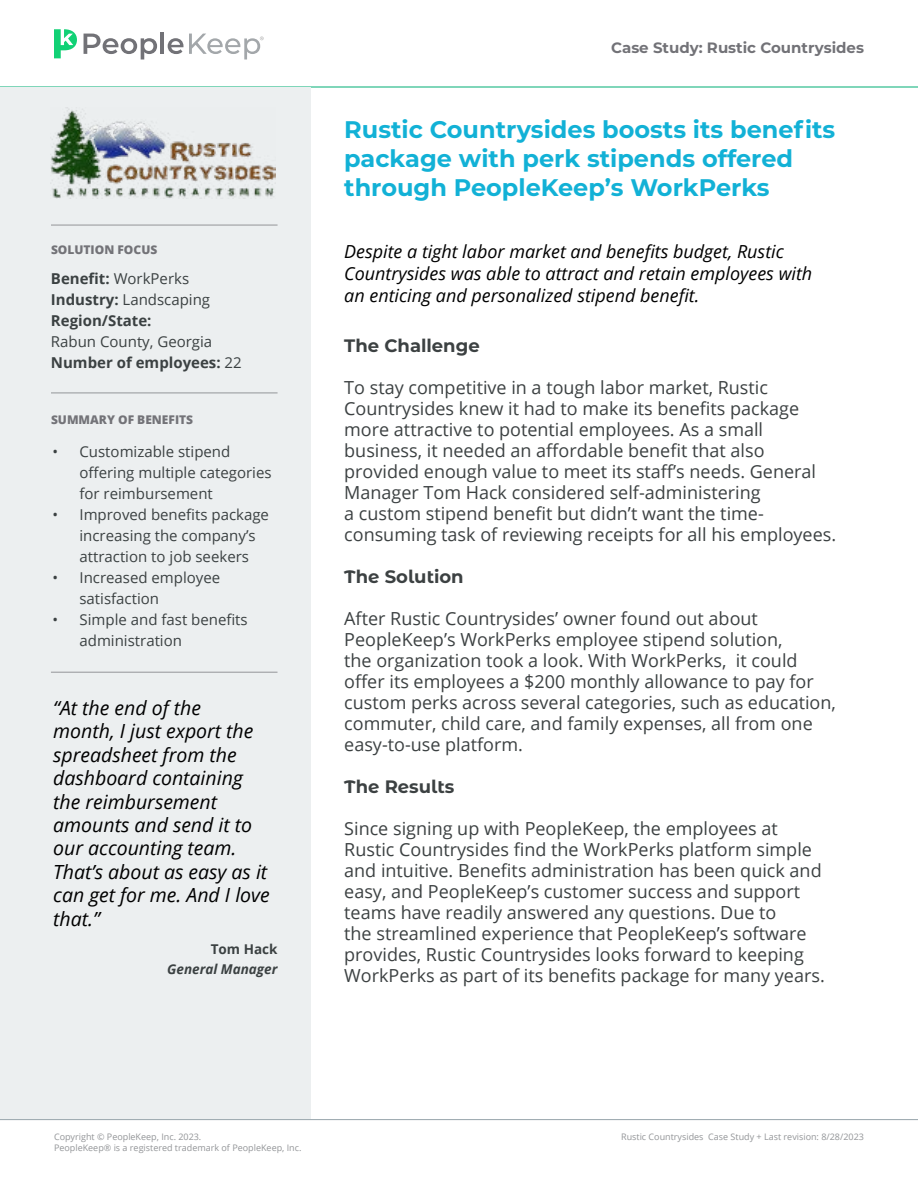
<style>
.page{position:relative;width:918px;height:1188px;background:#fff}
.page>*{position:absolute;margin:0;border:0;box-sizing:border-box;transform-origin:0 0}
.t1{font:700 24px/28.8px "Montserrat";color:#12b1d6}
.t2{font:italic 19.5px/23.4px "Open Sans";color:#000}
.t3{font:18px/21px "Open Sans";color:#3c4142}
.t4{font:italic 18px/21.6px "Open Sans";color:#000}
.t5{font:700 18px "Montserrat Alternates";color:#3c4142}
.t6{font:700 18px "Montserrat";color:#3c4142}
.t7{font:15px/21px "Open Sans";color:#3b4142}
.t8{font:700 15px/21px "Open Sans";color:#3b4142}
.t9{font:700 15px "Montserrat";color:#727277}
.t10{font:italic 700 13.5px "Open Sans";color:#3b4142}
.t11{font:700 13.5px "Open Sans";color:#3b4142}
.t12{font:800 12px "Open Sans";color:#737378}
.t13{font:9px/10.8px "Open Sans";color:#939598}
.s1{font-weight:400}
.s2{font-weight:700}
</style>
<div class="page">
<hr style="left:0;top:87px;width:918px;height:1px;background:#00af74">
<hr style="left:0;top:1119px;width:918px;height:1px;background:#96a4aa">
<svg style="left:54px;top:29px;width:23px;height:29px"></svg>
<svg style="left:84px;top:34px;width:73px;height:25px"></svg>
<hr style="left:161px;top:32px;width:3px;height:22px;background:#727277">
<svg style="left:168px;top:34px;width:96px;height:25px"></svg>
<div style="left:0;top:87px;width:310px;height:1032px;background:#eceff0"></div>
<hr style="left:51px;top:225px;width:227px;height:1px;background:#939598">
<hr style="left:51px;top:393px;width:227px;height:1px;background:#939598">
<hr style="left:51px;top:672px;width:226px;height:1px;background:#939598">
<img style="left:51px;top:107px;width:224px;height:92px">
<p class="t9" style="left:611px;top:36px;width:254px">Case Study: Rustic Countrysides</p>
<p class="t12" style="left:51px;top:240px;width:108px">SOLUTION FOCUS</p>
<p class="t8" style="left:51px;top:267px;width:161px">Benefit: <span class="s1">WorkPerks<br></span>Industry: <span class="s1">Landscaping<br></span>Region/State:</p>
<p class="t7" style="left:51px;top:330px;width:192px">Rabun County, Georgia<br><span class="s2">Number of employees:</span> 22</p>
<p class="t12" style="left:51px;top:411px;width:144px">SUMMARY OF BENEFITS</p>
<p class="t7" style="left:80px;top:441px;width:194px;text-indent:-27px">• Customizable stipend offering multiple categories for reimbursement</p>
<p class="t7" style="left:80px;top:504px;width:191px;text-indent:-27px">• Improved benefits package increasing the company’s attraction to job seekers</p>
<p class="t7" style="left:80px;top:567px;width:142px;text-indent:-27px">• Increased employee satisfaction</p>
<p class="t7" style="left:80px;top:609px;width:170px;text-indent:-27px">• Simple and fast benefits administration</p>
<p class="t2" style="left:53px;top:696px;width:218px">“At the end of the<br>month, I just export the spreadsheet from the dashboard containing the reimbursement amounts and send it to our accounting team.<br>That’s about as easy as it can get for me. And I love that.”</p>
<p class="t11" style="left:211px;top:940px;width:68px">Tom Hack</p>
<p class="t10" style="left:167px;top:959px;width:112px">General Manager</p>
<h1 class="t1" style="left:344px;top:114px;width:493px">Rustic Countrysides boosts its benefits package with perk stipends offered through PeopleKeep’s WorkPerks</h1>
<p class="t4" style="left:344px;top:240px;width:470px">Despite a tight labor market and benefits budget, Rustic<br>Countrysides was able to attract and retain employees with an enticing and personalized stipend benefit.</p>
<p class="t6" style="left:344px;top:333px;width:137px">The Challenge</p>
<p class="t3" style="left:344px;top:377px;width:493px">To stay competitive in a tough labor market, Rustic Countrysides knew it had to make its benefits package more attractive to potential employees. As a small business, it needed an affordable benefit that also provided enough value to meet its staff’s needs. General Manager Tom Hack considered self-administering<br>a custom stipend benefit but didn’t want the time&shy;consuming task of reviewing receipts for all his employees.</p>
<p class="t5" style="left:344px;top:564px;width:121px">The Solution</p>
<p class="t3" style="left:344px;top:608px;width:493px">After Rustic Countrysides’ owner found out about PeopleKeep’s WorkPerks employee stipend solution,<br>the organization took a look. With WorkPerks, it could offer its employees a $200 monthly allowance to pay for custom perks across several categories, such as education, commuter, child care, and family expenses, all from one easy-to-use platform.</p>
<p class="t5" style="left:344px;top:774px;width:112px">The Results</p>
<p class="t3" style="left:344px;top:818px;width:482px">Since signing up with PeopleKeep, the employees at Rustic Countrysides find the WorkPerks platform simple and intuitive. Benefits administration has been quick and easy, and PeopleKeep’s customer success and support teams have readily answered any questions. Due to<br>the streamlined experience that PeopleKeep’s software provides, Rustic Countrysides looks forward to keeping WorkPerks as part of its benefits package for many years.</p>
<p class="t13" style="left:54px;top:1131px;width:249px">Copyright © PeopleKeep, Inc. 2023.<br>PeopleKeep® is a registered trademark of PeopleKeep, Inc.</p>
<p class="t13" style="left:621px;top:1131px;width:244px">Rustic Countrysides Case Study + Last revision: 8/28/2023</p>
</div>
